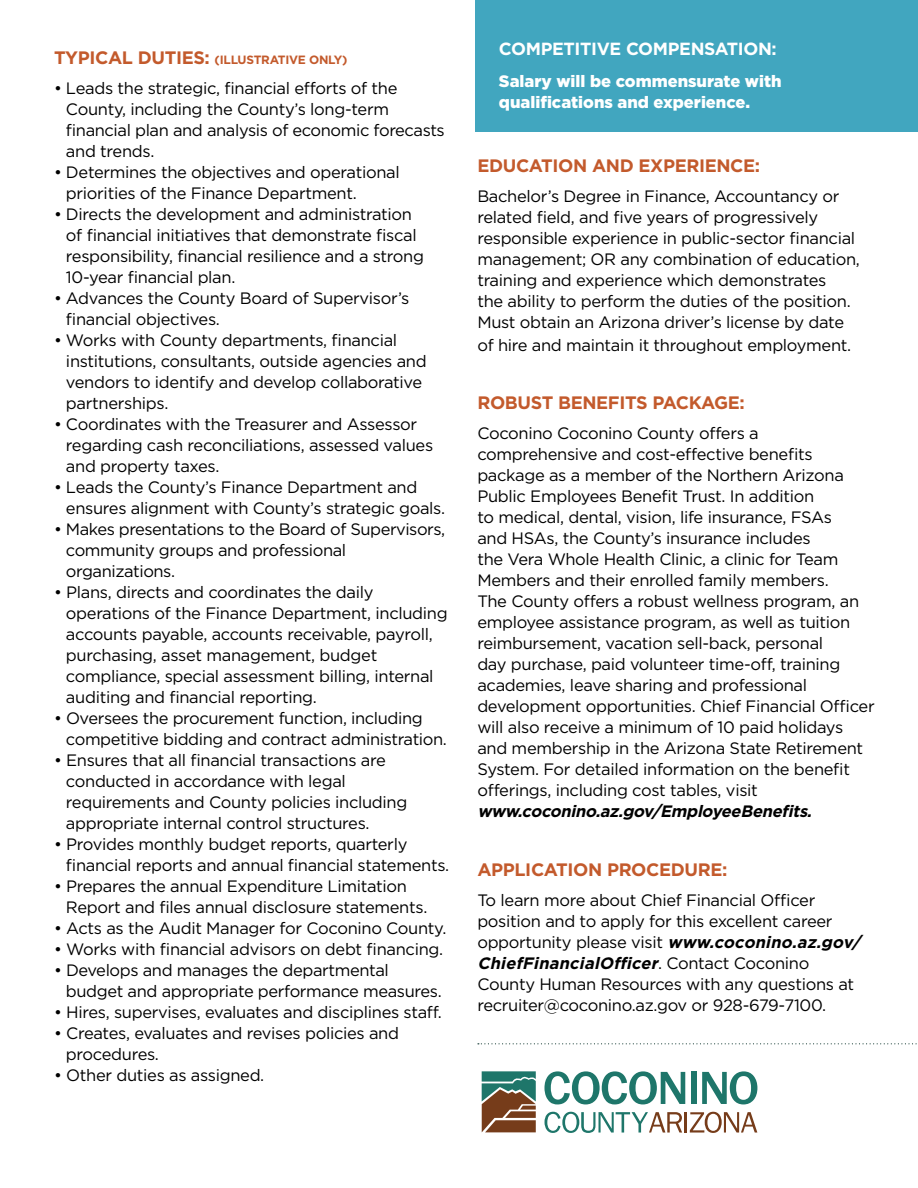
<style>
.page{position:relative;width:918px;height:1188px;background:#fff}
.page>*{position:absolute;margin:0;border:0;box-sizing:border-box;transform-origin:0 0}
.t1{font:700 18px "Gotham";letter-spacing:-.02em;color:#c35a2c}
.t2{font:700 17.55px "Gotham";letter-spacing:-.02em;color:#fff}
.t3{font:16.5px/21px "Gotham";letter-spacing:-.02em;color:#000}
.t4{font:900 16.5px "Gotham";color:#fff}
.t5{font:italic 700 16.5px "Gotham";color:#000}
.t6{font:700 12px "Gotham";letter-spacing:-.02em;color:#c35a2c}
.s1{font-size:18px}
.s2{font-weight:700;font-style:italic}
</style>
<div class="page">
<svg style="left:482px;top:1071px;width:54px;height:61px;background:#6e6b56"></svg>
<svg style="left:544px;top:1071px;width:141px;height:33px"></svg>
<div style="left:691px;top:1072px;width:6px;height:32px;background:#1e766a"></div>
<svg style="left:702px;top:1071px;width:55px;height:33px"></svg>
<svg style="left:545px;top:1112px;width:137px;height:21px"></svg>
<hr style="left:685px;top:1112px;width:2px;height:21px;background:#763c1a">
<svg style="left:690px;top:1112px;width:67px;height:21px"></svg>
<svg style="left:478px;top:1043px;width:439px;height:1px"></svg>
<div style="left:475px;top:0;width:443px;height:132px;background:#41a6bf"></div>
<p class="t6" style="left:54px;top:52px;width:295px"><span class="s1">TYPICAL DUTIES:</span> (ILLUSTRATIVE ONLY)</p>
<p class="t3" style="left:54px;top:77px;width:345px">• Leads the strategic, financial efforts of the</p>
<p class="t3" style="left:66px;top:98px;width:325px">County, including the County’s long-term</p>
<p class="t3" style="left:66px;top:119px;width:380px">financial plan and analysis of economic forecasts and trends.</p>
<p class="t3" style="left:54px;top:161px;width:347px">• Determines the objectives and operational</p>
<p class="t3" style="left:66px;top:182px;width:292px">priorities of the Finance Department.</p>
<p class="t3" style="left:54px;top:203px;width:360px">• Directs the development and administration</p>
<p class="t3" style="left:66px;top:224px;width:352px">of financial initiatives that demonstrate fiscal</p>
<p class="t3" style="left:66px;top:245px;width:360px">responsibility, financial resilience and a strong</p>
<p class="t3" style="left:66px;top:266px;width:171px">10-year financial plan.</p>
<p class="t3" style="left:54px;top:287px;width:357px">• Advances the County Board of Supervisor’s</p>
<p class="t3" style="left:66px;top:308px;width:155px">financial objectives.</p>
<p class="t3" style="left:54px;top:329px;width:345px">• Works with County departments, financial</p>
<p class="t3" style="left:66px;top:350px;width:362px">institutions, consultants, outside agencies and</p>
<p class="t3" style="left:66px;top:371px;width:358px">vendors to identify and develop collaborative</p>
<p class="t3" style="left:66px;top:392px;width:104px">partnerships.</p>
<p class="t3" style="left:54px;top:413px;width:365px">• Coordinates with the Treasurer and Assessor</p>
<p class="t3" style="left:66px;top:434px;width:369px">regarding cash reconciliations, assessed values</p>
<p class="t3" style="left:66px;top:455px;width:155px">and property taxes.</p>
<p class="t3" style="left:54px;top:476px;width:365px">• Leads the County’s Finance Department and</p>
<p class="t3" style="left:66px;top:497px;width:381px">ensures alignment with County’s strategic goals.</p>
<p class="t3" style="left:54px;top:518px;width:393px">• Makes presentations to the Board of Supervisors,</p>
<p class="t3" style="left:66px;top:539px;width:282px">community groups and professional</p>
<p class="t3" style="left:66px;top:560px;width:111px">organizations.</p>
<p class="t3" style="left:54px;top:581px;width:321px">• Plans, directs and coordinates the daily</p>
<p class="t3" style="left:66px;top:602px;width:383px">operations of the Finance Department, including</p>
<p class="t3" style="left:66px;top:623px;width:368px">accounts payable, accounts receivable, payroll,</p>
<p class="t3" style="left:66px;top:644px;width:369px">purchasing, asset management, budget compliance, special assessment billing, internal auditing and financial reporting.</p>
<p class="t3" style="left:54px;top:707px;width:370px">• Oversees the procurement function, including</p>
<p class="t3" style="left:66px;top:728px;width:382px">competitive bidding and contract administration.</p>
<p class="t3" style="left:54px;top:749px;width:333px">• Ensures that all financial transactions are</p>
<p class="t3" style="left:66px;top:770px;width:281px">conducted in accordance with legal</p>
<p class="t3" style="left:66px;top:791px;width:343px">requirements and County policies including</p>
<p class="t3" style="left:66px;top:812px;width:305px">appropriate internal control structures.</p>
<p class="t3" style="left:54px;top:833px;width:355px">• Provides monthly budget reports, quarterly</p>
<p class="t3" style="left:66px;top:854px;width:385px">financial reports and annual financial statements.</p>
<p class="t3" style="left:54px;top:875px;width:355px">• Prepares the annual Expenditure Limitation</p>
<p class="t3" style="left:66px;top:896px;width:363px">Report and files annual disclosure statements.</p>
<p class="t3" style="left:54px;top:917px;width:394px">• Acts as the Audit Manager for Coconino County.</p>
<p class="t3" style="left:54px;top:938px;width:391px">• Works with financial advisors on debt financing.</p>
<p class="t3" style="left:66px;top:959px;width:377px;text-indent:-12px">• Develops and manages the departmental budget and appropriate performance measures.</p>
<p class="t3" style="left:54px;top:1001px;width:390px">• Hires, supervises, evaluates and disciplines staff.</p>
<p class="t3" style="left:54px;top:1022px;width:347px">• Creates, evaluates and revises policies and</p>
<p class="t3" style="left:66px;top:1043px;width:95px">procedures.</p>
<p class="t3" style="left:54px;top:1064px;width:212px">• Other duties as assigned.</p>
<p class="t2" style="left:499px;top:37px;width:279px">COMPETITIVE COMPENSATION:</p>
<p class="t4" style="left:499px;top:70px;width:284px">Salary will be commensurate with</p>
<p class="t4" style="left:499px;top:91px;width:253px">qualifications and experience.</p>
<p class="t1" style="left:477px;top:154px;width:284px">EDUCATION AND EXPERIENCE:</p>
<p class="t3" style="left:477px;top:185px;width:384px">Bachelor’s Degree in Finance, Accountancy or related field, and five years of progressively responsible experience in public-sector financial management; OR any combination of education, training and experience which demonstrates</p>
<p class="t3" style="left:477px;top:290px;width:375px">the ability to perform the duties of the position.<br>Must obtain an Arizona driver’s license by date</p>
<p class="t3" style="left:477px;top:334px;width:375px">of hire and maintain it throughout employment.</p>
<p class="t1" style="left:477px;top:391px;width:269px">ROBUST BENEFITS PACKAGE:</p>
<p class="t3" style="left:477px;top:422px;width:399px">Coconino Coconino County offers a comprehensive and cost-effective benefits package as a member of the Northern Arizona Public Employees Benefit Trust. In addition<br>to medical, dental, vision, life insurance, FSAs<br>and HSAs, the County’s insurance includes<br>the Vera Whole Health Clinic, a clinic for Team Members and their enrolled family members.<br>The County offers a robust wellness program, an employee assistance program, as well as tuition reimbursement, vacation sell-back, personal<br>day purchase, paid volunteer time-off, training academies, leave sharing and professional development opportunities. Chief Financial Officer will also receive a minimum of 10 paid holidays and membership in the Arizona State Retirement System. For detailed information on the benefit offerings, including cost tables, visit</p>
<p class="t5" style="left:477px;top:800px;width:340px">www.coconino.az.gov/EmployeeBenefits.</p>
<p class="t1" style="left:477px;top:857px;width:252px">APPLICATION PROCEDURE:</p>
<p class="t3" style="left:477px;top:889px;width:385px">To learn more about Chief Financial Officer position and to apply for this excellent career opportunity please visit <span class="s2">www.coconino.az.gov/ ChiefFinancialOfficer</span>. C o n t a c t C o c o n i n o County Human Resources with any questions at recruiter@coconino.az.gov or 928-679-7100.</p>
</div>
